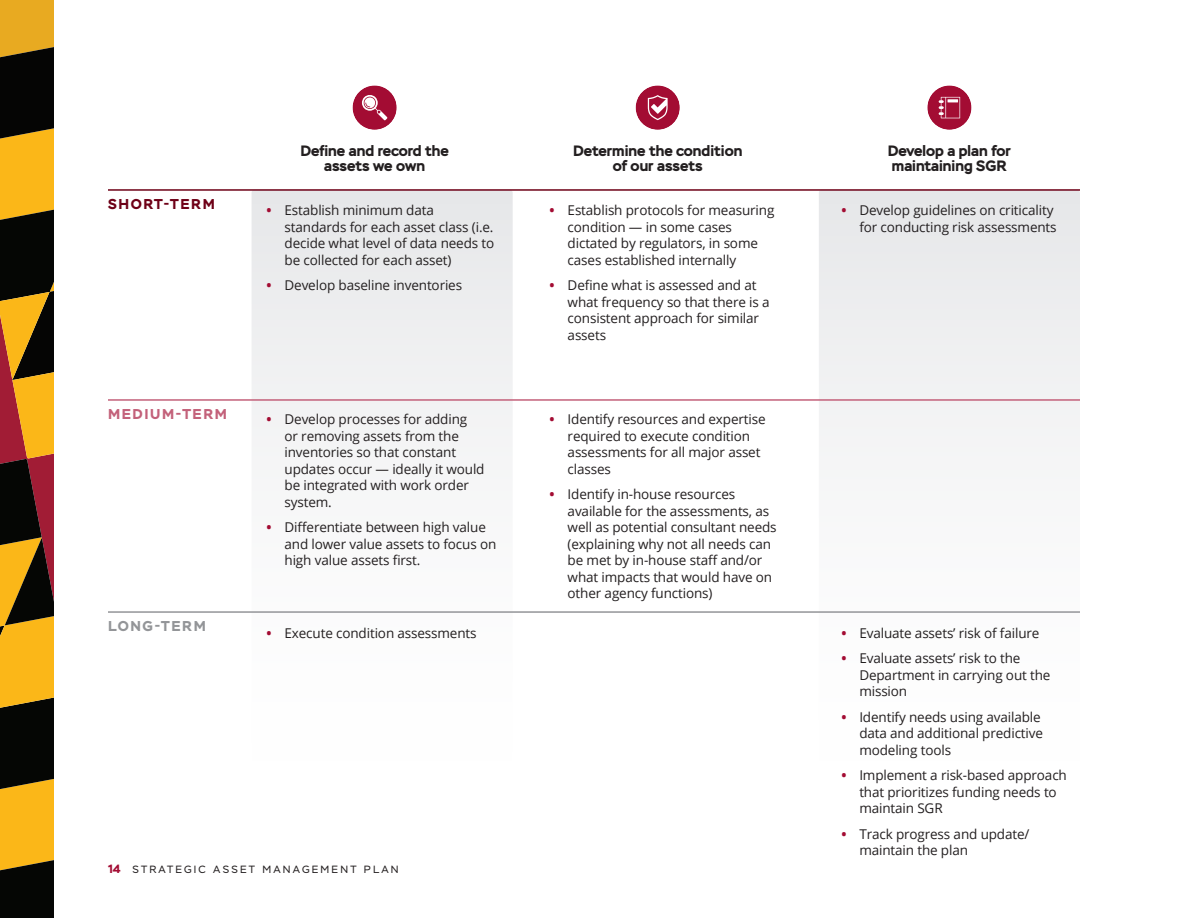
<style>
.page{position:relative;width:1188px;height:918px;background:#fff}
.page>*{position:absolute;margin:0;border:0;box-sizing:border-box;transform-origin:0 0}
.Goals{font:700 15px/15px "Stem";color:#231f20;text-align:center}
.Body_copy{font:700 14.25px "Stem";letter-spacing:.11em;color:#c3617a}
.Body_copy-2{font:700 14.25px "Stem";letter-spacing:.11em;color:#6e0017}
.Body_copy-3{font:700 14.25px "Stem";letter-spacing:.11em;color:#939598}
.t1{font:13.5px/16.5px "Open Sans";letter-spacing:-.01em;color:#231f20}
.t2{font:10.5px "Stem";letter-spacing:.21em;color:#231f20}
.s1{font-weight:700;color:#a30c33}
.s2{font-weight:700;font-size:12px;color:#a30c33}
</style>
<div class="page">
<svg style="left:0;top:0;width:54px;height:918px;background:#825812"></svg>
<div style="left:252px;top:190px;width:261px;height:580px;background:linear-gradient(to right,#f5f5f6,#f5f5f6);border-radius:3px"></div>
<div style="left:819px;top:190px;width:261px;height:580px;background:linear-gradient(to right,#f5f5f6,#f5f5f6);border-radius:3px"></div>
<hr style="left:108px;top:189px;width:972px;height:2px;background:#6e0017">
<hr style="left:108px;top:399px;width:972px;height:2px;background:#c3617a">
<hr style="left:108px;top:611px;width:972px;height:2px;background:#939598">
<div style="left:353px;top:86px;width:44px;height:44px;background:#a30c33;border-radius:50%"></div>
<svg style="left:362px;top:95px;width:25px;height:25px"></svg>
<div style="left:636px;top:86px;width:44px;height:44px;background:#a30c33;border-radius:50%"></div>
<svg style="left:648px;top:95px;width:20px;height:25px"></svg>
<div style="left:927px;top:86px;width:45px;height:44px;background:#a30c33;border-radius:50%"></div>
<svg style="left:939px;top:97px;width:21px;height:21px"></svg>
<p class="Body_copy-2" style="left:108px;top:195px;width:108px">SHORT-TERM</p>
<p class="Goals" style="left:300px;top:144px;width:150px">Define and record the assets we own</p>
<p class="t1" style="left:285px;top:202px;width:211px;text-indent:-18px"><span class="s1">•</span> Establish minimum data standards for each asset class (i.e. decide what level of data needs to be collected for each asset)</p>
<p class="t1" style="left:267px;top:277px;width:197px"><span class="s1">•</span> Develop baseline inventories</p>
<p class="Body_copy" style="left:108px;top:405px;width:120px">MEDIUM-TERM</p>
<p class="Body_copy-3" style="left:108px;top:617px;width:99px">LONG-TERM</p>
<p class="t1" style="left:285px;top:411px;width:202px;text-indent:-18px"><span class="s1">•</span> Develop processes for adding<br>or removing assets from the inventories so that constant updates occur — ideally it would be integrated with work order system.</p>
<p class="t1" style="left:285px;top:519px;width:213px;text-indent:-18px"><span class="s1">•</span> Differentiate between high value and lower value assets to focus on high value assets first.</p>
<p class="t1" style="left:267px;top:624px;width:212px"><span class="s1">•</span> Execute condition assessments</p>
<p class="Goals" style="left:573px;top:144px;width:171px">Determine the condition of our assets</p>
<p class="t1" style="left:568px;top:202px;width:208px;text-indent:-18px"><span class="s1">•</span> Establish protocols for measuring condition — in some cases dictated by regulators, in some cases established internally</p>
<p class="t1" style="left:568px;top:277px;width:204px;text-indent:-18px"><span class="s1">•</span> Define what is assessed and at what frequency so that there is a consistent approach for similar assets</p>
<p class="t1" style="left:568px;top:411px;width:199px;text-indent:-18px"><span class="s1">•</span> Identify resources and expertise required to execute condition assessments for all major asset classes</p>
<p class="t1" style="left:568px;top:486px;width:211px;text-indent:-18px"><span class="s1">•</span> Identify in-house resources available for the assessments, as well as potential consultant needs (explaining why not all needs can be met by in-house staff and/or what impacts that would have on other agency functions)</p>
<p class="t2" style="left:108px;top:864px;width:292px"><span class="s2">14</span> STRATEGIC ASSET MANAGEMENT PLAN</p>
<p class="Goals" style="left:888px;top:144px;width:125px;text-align:left">Develop a plan for maintaining SGR</p>
<p class="t1" style="left:841px;top:202px;width:217px;text-align:right"><span class="s1">•</span> Develop guidelines on criticality for conducting risk assessments</p>
<p class="t1" style="left:841px;top:624px;width:200px"><span class="s1">•</span> Evaluate assets’ risk of failure</p>
<p class="t1" style="left:859px;top:650px;width:193px;text-indent:-18px"><span class="s1">•</span> Evaluate assets’ risk to the<br>Department in carrying out the mission</p>
<p class="t1" style="left:859px;top:708px;width:185px;text-indent:-18px"><span class="s1">•</span> Identify needs using available data and additional predictive modeling tools</p>
<p class="t1" style="left:859px;top:767px;width:209px;text-indent:-18px"><span class="s1">•</span> Implement a risk-based approach that prioritizes funding needs to maintain SGR</p>
<p class="t1" style="left:859px;top:825px;width:172px;text-indent:-18px"><span class="s1">•</span> Track progress and update/ maintain the plan</p>
</div>
